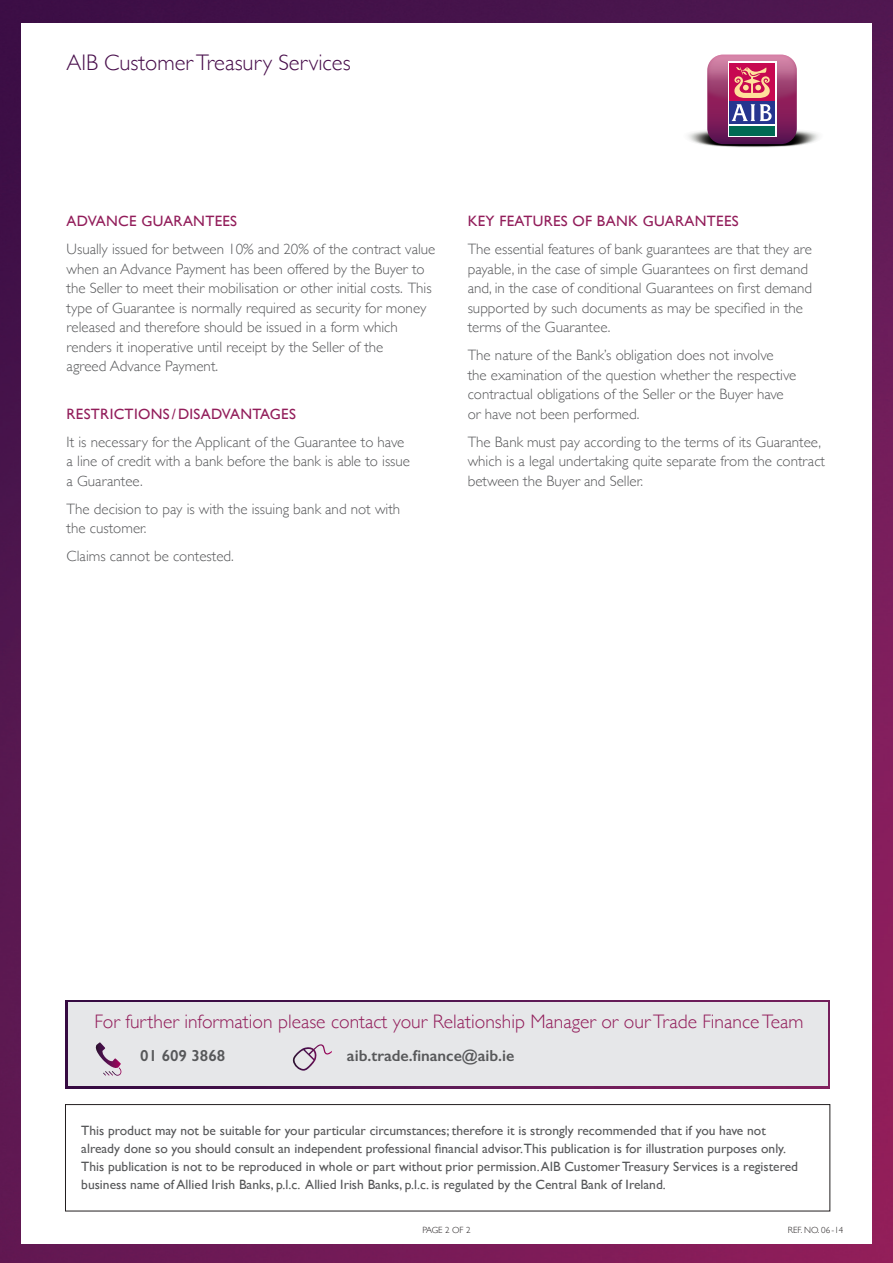
<style>
.page{position:relative;width:893px;height:1263px;background:#fff}
.page>*{position:absolute;margin:0;border:0;box-sizing:border-box;transform-origin:0 0}
.t1{font:300 22.5px "Gill Sans";color:#480e4b}
.t2{font:300 19.5px "Gill Sans";color:#921d5a}
.t3{font:600 16.05px "Gill Sans";color:#57585a}
.t4{font:300 15px/19.5px "Gill Sans";color:#57585a}
.t5{font:15px "Gill Sans";letter-spacing:.02em;color:#921d5a}
.t6{font:13.5px/18px "Gill Sans";color:#57585a}
.t7{font:300 9px "Gill Sans";color:#231f20}
</style>
<div class="page">
<img style="left:0;top:0;width:893px;height:1263px">
<div style="left:21px;top:23px;width:851px;height:1221px;background:#fff"></div>
<svg style="left:688px;top:55px;width:131px;height:93px"></svg>
<div style="left:65px;top:1104px;width:765px;height:107px;border:1px solid #231f20"></div>
<img style="left:66px;top:1001px;width:763px;height:87px">
<div style="left:68px;top:1003px;width:759px;height:83px;background:#e6e7e9"></div>
<svg style="left:95px;top:1042px;width:27px;height:34px"></svg>
<svg style="left:293px;top:1044px;width:39px;height:27px"></svg>
<h1 class="t1" style="left:66px;top:45px;width:286px">AIB Customer Treasury Services</h1>
<p class="t5" style="left:67px;top:212px;width:172px">ADVANCE GUARANTEES</p>
<p class="t4" style="left:67px;top:239px;width:370px">Usually issued for between 10% and 20% of the contract value when an Advance Payment has been offered by the Buyer to the Seller to meet their mobilisation or other initial costs. This type of Guarantee is normally required as security for money released and therefore should be issued in a form which renders it inoperative until receipt by the Seller of the<br>agreed Advance Payment.</p>
<p class="t5" style="left:67px;top:405px;width:231px">RESTRICTIONS / DISADVANTAGES</p>
<p class="t4" style="left:67px;top:432px;width:345px">It is necessary for the Applicant of the Guarantee to have a line of credit with a bank before the bank is able to issue a Guarantee.</p>
<p class="t4" style="left:67px;top:499px;width:335px">The decision to pay is with the issuing bank and not with the customer.</p>
<p class="t4" style="left:67px;top:546px;width:169px">Claims cannot be contested.</p>
<p class="t5" style="left:468px;top:212px;width:272px">KEY FEATURES OF BANK GUARANTEES</p>
<p class="t4" style="left:468px;top:239px;width:346px">The essential features of bank guarantees are that they are payable, in the case of simple Guarantees on first demand and, in the case of conditional Guarantees on first demand supported by such documents as may be specified in the terms of the Guarantee.</p>
<p class="t4" style="left:468px;top:345px;width:330px">The nature of the Bank’s obligation does not involve the examination of the question whether the respective contractual obligations of the Seller or the Buyer have or have not been performed.</p>
<p class="t4" style="left:468px;top:432px;width:359px">The Bank must pay according to the terms of its Guarantee, which is a legal undertaking quite separate from the contract between the Buyer and Seller.</p>
<h2 class="t2" style="left:94px;top:1006px;width:711px">For further information please contact your Relationship Manager or our Trade Finance Team</h2>
<p class="t3" style="left:347px;top:1046px;width:169px">aib.trade.finance@aib.ie</p>
<p class="t3" style="left:140px;top:1046px;width:86px">01 609 3868</p>
<p class="t6" style="left:81px;top:1121px;width:718px">This product may not be suitable for your particular circumstances; therefore it is strongly recommended that if you have not already done so you should consult an independent professional financial advisor.This publication is for illustration purposes only.<br>This publication is not to be reproduced in whole or part without prior permission. AIB Customer Treasury Services is a registered business name of Allied Irish Banks, p.l.c. Allied Irish Banks, p.l.c. is regulated by the Central Bank of Ireland.</p>
<p class="t7" style="left:422px;top:1223px;width:50px">PAGE 2 OF 2</p>
<p class="t7" style="left:788px;top:1223px;width:57px">REF. NO. 06 -14</p>
</div>
